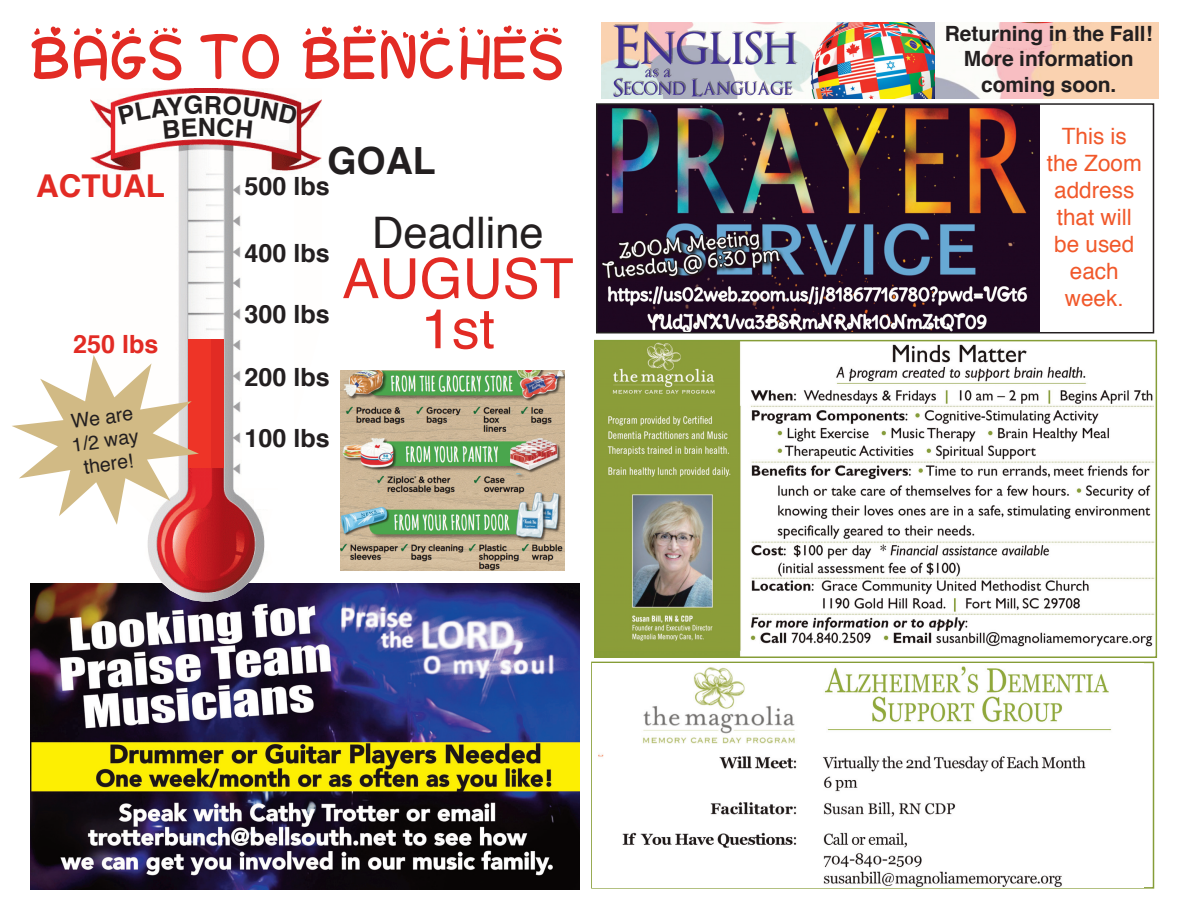
<style>
.page{position:relative;width:1188px;height:918px;background:#fff}
.page>*{position:absolute;margin:0;border:0;box-sizing:border-box;transform-origin:0 0}
.t1{font:67.2px "Hearts";color:#e22b24;scale:.89 1}
.t2{font:55.5px/50.1px "Helvetica";color:#e22b24;text-align:center}
.t3{font:43.5px "Helvetica";color:#231f20}
.t4{font:700 37.5px "Helvetica";color:#231f20}
.t5{font:700 31.35px "Helvetica";color:#e22b24}
.t6{font:700 25.2px "Helvetica";color:#231f20}
.t7{font:700 25.2px "Helvetica";color:#e22b24}
.t8{font:22.5px/27px "Helvetica";color:#f1582a;text-align:center}
.t9{font:700 21px/25.2px "Helvetica";letter-spacing:-.005em;color:#231f20;text-align:center}
.t10{font:19.5px/23.4px "Helvetica";color:#231f20;text-align:center}
</style>
<div class="page">
<img style="left:30px;top:584px;width:549px;height:306px">
<div style="left:591px;top:662px;width:563px;height:227px;border:2px solid #869d37"></div>
<img style="left:593px;top:663px;width:551px;height:224px">
<img style="left:597px;top:343px;width:557px;height:312px">
<div style="left:594px;top:340px;width:563px;height:318px;border:2px solid #869d37"></div>
<img style="left:599px;top:106px;width:440px;height:224px">
<div style="left:596px;top:103px;width:558px;height:230px;border:2px solid #231f20"></div>
<svg style="left:57px;top:99px;width:332px;height:503px"></svg>
<img style="left:91px;top:88px;width:231px;height:514px">
<div style="left:242px;top:180px;width:52px;height:308px;background:#fff"></div>
<div style="left:254px;top:491px;width:52px;height:18px;background:#fff"></div>
<div style="left:266px;top:532px;width:51px;height:18px;background:#fff"></div>
<div style="left:188px;top:340px;width:24px;height:128px;background:#ee3427"></div>
<div style="left:211px;top:340px;width:13px;height:128px;background:#e22b24"></div>
<img style="left:341px;top:371px;width:224px;height:200px">
<img style="left:602px;top:22px;width:334px;height:76px">
<img style="left:936px;top:22px;width:222px;height:76px">
<svg style="left:12px;top:355px;width:187px;height:170px"></svg>
<svg style="left:118px;top:95px;width:180px;height:44px"></svg>
<p class="t1" style="left:30px;top:22px;width:604px">BAGS to BENCHES</p>
<p class="t5" style="left:36px;top:172px;width:131px">ACTUAL</p>
<p class="t7" style="left:73px;top:334px;width:87px">250 lbs</p>
<p class="t10" style="left:67px;top:412px;width:69px;rotate:-8deg">We are<br>1/2 way there!</p>
<p class="t6" style="left:198px;top:117px;width:20px">N</p>
<p class="t4" style="left:327px;top:145px;width:110px">GOAL</p>
<p class="t6" style="left:245px;top:176px;width:87px">500 lbs</p>
<p class="t6" style="left:245px;top:243px;width:87px">400 lbs</p>
<p class="t6" style="left:245px;top:303px;width:87px">300 lbs</p>
<p class="t6" style="left:245px;top:366px;width:87px">200 lbs</p>
<p class="t3" style="left:372px;top:215px;width:173px">Deadline</p>
<p class="t2" style="left:342px;top:258px;width:233px">AUGUST<br>1st</p>
<p class="t6" style="left:245px;top:428px;width:87px">100 lbs</p>
<p class="t9" style="left:945px;top:23px;width:209px">Returning in the Fall!</p>
<p class="t9" style="left:964px;top:48px;width:171px">More information coming soon.</p>
<p class="t8" style="left:1047px;top:125px;width:97px">This is the Zoom</p>
<p class="t8" style="left:1054px;top:179px;width:82px">address that will be used each week.</p>
</div>
